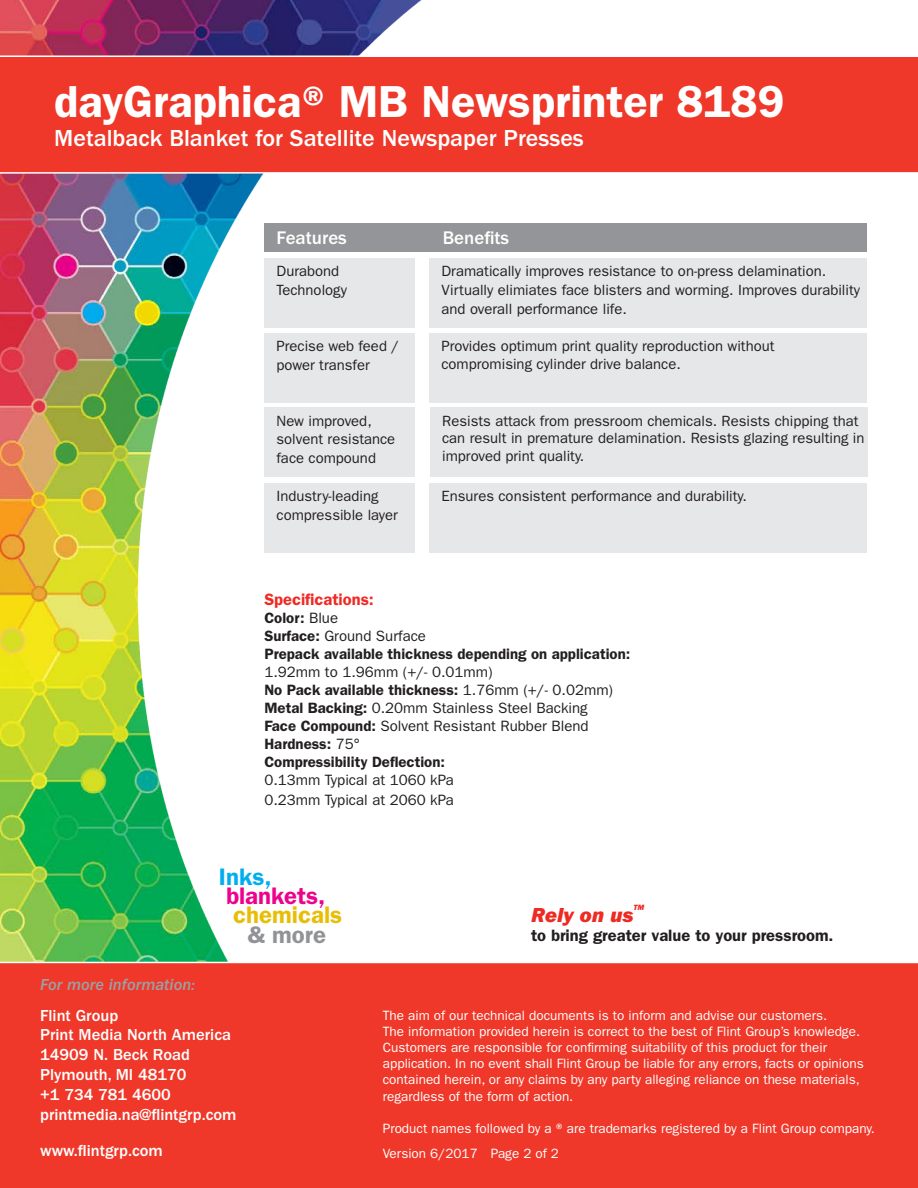
<style>
.page{position:relative;width:918px;height:1188px;background:#fff}
.page>*{position:absolute;margin:0;border:0;box-sizing:border-box;transform-origin:0 0}
.t1{font:600 45px "ITC Franklin Gothic Std";color:#fff}
.t2{font:500 24px "ITC Franklin Gothic Std";color:#fff}
.t3{font:600 24px "ITC Franklin Gothic Std";color:#ed028c}
.t4{font:600 24px "ITC Franklin Gothic Std";color:#e8bd06}
.t5{font:600 24px "ITC Franklin Gothic Std";color:#00aeef}
.t6{font:600 24px "ITC Franklin Gothic Std";color:#919396}
.t7{font:21px "ITC Franklin Gothic Std Hvy It";color:#ee2a23}
.t8{font:500 18.9px "ITC Franklin Gothic Std";color:#fff}
.t9{font:500 16.5px "ITC Franklin Gothic Std";color:#fff}
.t10{font:600 16.5px "ITC Franklin Gothic Std";color:#231f20}
.t11{font:16.5px "ITC Franklin Gothic Std Med It";color:#9d9fa2}
.t12{font:600 16.5px "ITC Franklin Gothic Std";color:#ee2a23}
.t13{font:15px "ITC Franklin Gothic Std";color:#231f20}
.t14{font:600 15px "ITC Franklin Gothic Std";color:#231f20}
.t15{font:14.85px/18.9px "ITC Franklin Gothic Std";color:#231f20}
.t16{font:13.5px/16.2px "ITC Franklin Gothic Std";color:#fff}
.t17{font:7.8px "ITC Franklin Gothic Std Hvy It";color:#ee2a23}
.s1{font-weight:400}
.s2{font-weight:600}
</style>
<div class="page">
<img style="left:0;top:0;width:504px;height:962px">
<div style="left:0;top:56px;width:918px;height:118px;background:#ef3829"></div>
<div style="left:264px;top:223px;width:603px;height:29px;background:#939598"></div>
<div style="left:264px;top:258px;width:151px;height:70px;background:#e6e7e9"></div>
<div style="left:264px;top:333px;width:151px;height:70px;background:#e6e7e9"></div>
<div style="left:264px;top:407px;width:151px;height:70px;background:#e6e7e9"></div>
<div style="left:264px;top:483px;width:151px;height:69px;background:#e6e7e9"></div>
<div style="left:429px;top:258px;width:438px;height:70px;background:#e6e7e9"></div>
<div style="left:429px;top:333px;width:438px;height:70px;background:#e6e7e9"></div>
<div style="left:429px;top:483px;width:438px;height:69px;background:#e6e7e9"></div>
<div style="left:430px;top:407px;width:438px;height:70px;background:#e6e7e9"></div>
<div style="left:0;top:963px;width:918px;height:225px;background:#ef3829"></div>
<div style="left:40px;top:979px;width:218px;height:202px;background:#ef3829"></div>
<p class="t1" style="left:54px;top:75px;width:732px">dayGraphica® MB Newsprinter 8189</p>
<p class="t2" style="left:54px;top:124px;width:531px">Metalback Blanket for Satellite Newspaper Presses</p>
<p class="t8" style="left:277px;top:227px;width:72px">Features</p>
<p class="t8" style="left:443px;top:227px;width:68px">Benefits</p>
<p class="t15" style="left:277px;top:262px;width:64px">Durabond</p>
<p class="t15" style="left:277px;top:281px;width:72px">Technology</p>
<p class="t15" style="left:442px;top:262px;width:386px">Dramatically improves resistance to on-press delamination.</p>
<p class="t15" style="left:442px;top:281px;width:420px">Virtually elimiates face blisters and worming. Improves durability and overall performance life.</p>
<p class="t15" style="left:442px;top:337px;width:335px">Provides optimum print quality reproduction without</p>
<p class="t15" style="left:442px;top:355px;width:241px">compromising cylinder drive balance.</p>
<p class="t15" style="left:277px;top:337px;width:124px">Precise web feed / power transfer</p>
<p class="t15" style="left:277px;top:411px;width:97px">New improved,</p>
<p class="t15" style="left:277px;top:430px;width:120px">solvent resistance face compound</p>
<p class="t15" style="left:277px;top:487px;width:104px">Industry-leading</p>
<p class="t15" style="left:277px;top:505px;width:123px">compressible layer</p>
<p class="t15" style="left:442px;top:412px;width:424px;line-height:17.9px">Resists attack from pressroom chemicals. Resists chipping that can result in premature delamination. Resists glazing resulting in improved print quality.</p>
<p class="t15" style="left:442px;top:487px;width:307px">Ensures consistent performance and durability.</p>
<p class="t12" style="left:264px;top:589px;width:111px">Specifications:</p>
<p class="t14" style="left:264px;top:609px;width:75px">Color: <span class="s1">Blue</span></p>
<p class="t13" style="left:264px;top:627px;width:163px"><span class="s2">Surface:</span> Ground Surface</p>
<p class="t14" style="left:264px;top:645px;width:367px">Prepack available thickness depending on application:</p>
<p class="t13" style="left:264px;top:663px;width:230px">1.92mm to 1.96mm (+/- 0.01mm)</p>
<p class="t14" style="left:264px;top:681px;width:350px">No Pack available thickness: <span class="s1">1.76mm (+/- 0.02mm)</span></p>
<p class="t13" style="left:264px;top:699px;width:325px"><span class="s2">Metal Backing:</span> 0.20mm Stainless Steel Backing</p>
<p class="t13" style="left:264px;top:717px;width:326px"><span class="s2">Face Compound:</span> Solvent Resistant Rubber Blend</p>
<p class="t14" style="left:264px;top:735px;width:97px">Hardness: <span class="s1">75°</span></p>
<p class="t14" style="left:264px;top:753px;width:182px">Compressibility Deflection:</p>
<p class="t13" style="left:264px;top:771px;width:191px">0.13mm Typical at 1060 kPa</p>
<p class="t13" style="left:264px;top:791px;width:191px">0.23mm Typical at 2060 kPa</p>
<p class="t5" style="left:219px;top:863px;width:54px">Inks,</p>
<p class="t3" style="left:226px;top:882px;width:101px">blankets,</p>
<p class="t4" style="left:233px;top:901px;width:110px">chemicals</p>
<p class="t6" style="left:248px;top:920px;width:80px">&amp; more</p>
<p class="t11" style="left:40px;top:975px;width:156px">For more information:</p>
<p class="t9" style="left:40px;top:1006px;width:80px">Flint Group</p>
<p class="t9" style="left:40px;top:1026px;width:192px">Print Media North America</p>
<p class="t9" style="left:40px;top:1046px;width:151px">14909 N. Beck Road</p>
<p class="t9" style="left:40px;top:1065px;width:148px">Plymouth, MI 48170</p>
<p class="t9" style="left:40px;top:1085px;width:132px">+1 734 781 4600</p>
<p class="t9" style="left:40px;top:1105px;width:198px">printmedia.na@flintgrp.com</p>
<p class="t9" style="left:40px;top:1141px;width:124px">www.flintgrp.com</p>
<p class="t17" style="left:633px;top:903px;width:12px">TM</p>
<p class="t7" style="left:531px;top:902px;width:104px">Rely on us</p>
<p class="t10" style="left:531px;top:925px;width:304px">to bring greater value to your pressroom.</p>
<p class="t16" style="left:383px;top:1007px;width:446px">The aim of our technical documents is to inform and advise our customers.</p>
<p class="t16" style="left:383px;top:1023px;width:482px">The information provided herein is correct to the best of Flint Group’s knowledge.<br>Customers are responsible for confirming suitability of this product for their application. In no event shall Flint Group be liable for any errors, facts or opinions contained herein, or any claims by any party alleging reliance on these materials, regardless of the form of action.</p>
<p class="t16" style="left:383px;top:1120px;width:494px">Product names followed by a ® are trademarks registered by a Flint Group company.</p>
<p class="t16" style="left:383px;top:1146px;width:178px">Version 6/2017 Page 2 of 2</p>
</div>
